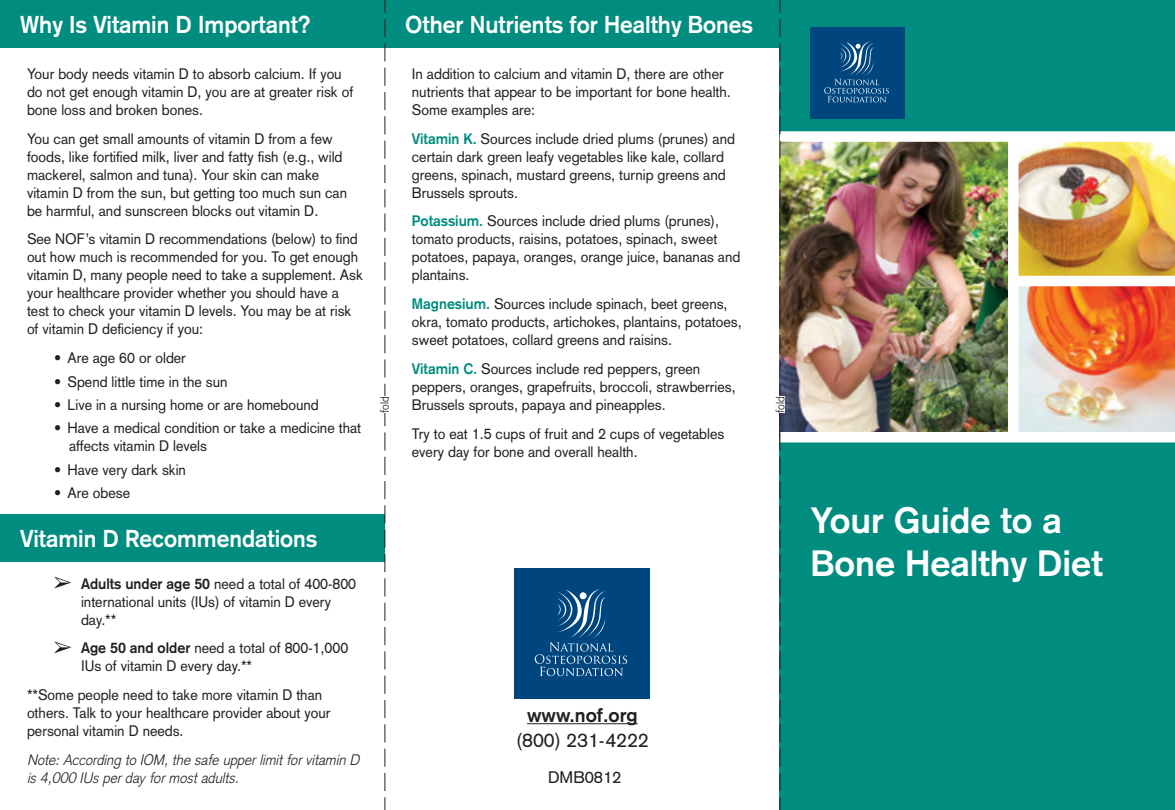
<style>
.page{position:relative;width:1175px;height:810px;background:#fff}
.page>*{position:absolute;margin:0;border:0;box-sizing:border-box;transform-origin:0 0}
.t1{font:700 36px/43.2px "Akzidenz Grotesk";color:#fff}
.subhead{font:700 24px "Akzidenz Grotesk";color:#fff;scale:.95 1}
.t2{font:19.5px/25.2px "Akzidenz Grotesk";color:#231f20;text-align:center}
.t3{font:16.5px "Akzidenz Grotesk";color:#231f20}
.t4{font:15px/18px "Akzidenz Grotesk";color:#231f20;scale:.95 1}
.t5{font:italic 300 15px/18px "Akzidenz Grotesk";color:#231f20;scale:.95 1}
.t6{font:300 12px "Akzidenz Grotesk";color:#231f20;scale:.95 1}
.s1{font-weight:700}
.s2{font-weight:700;color:#008c7f}
</style>
<div class="page">
<div style="left:780px;top:0;width:394px;height:810px;background:#008c7f"></div>
<img style="left:1018px;top:286px;width:156px;height:146px">
<img style="left:1018px;top:142px;width:156px;height:134px">
<img style="left:780px;top:142px;width:228px;height:290px">
<div style="left:780px;top:131px;width:394px;height:11px;background:#fff"></div>
<div style="left:1013px;top:276px;width:161px;height:10px;background:#fff"></div>
<div style="left:780px;top:432px;width:394px;height:10px;background:#fff"></div>
<div style="left:1008px;top:136px;width:10px;height:301px;background:#fff"></div>
<hr style="left:527px;top:723px;width:110px;height:1px;background:#231f20">
<div style="left:0;top:0;width:780px;height:47px;background:#008c7f"></div>
<svg style="left:54px;top:577px;width:17px;height:12px"></svg>
<svg style="left:54px;top:641px;width:17px;height:12px"></svg>
<div style="left:0;top:514px;width:385px;height:47px;background:#008c7f"></div>
<div style="left:810px;top:27px;width:94px;height:91px;background:#00467e"></div>
<svg style="left:824px;top:41px;width:65px;height:61px"></svg>
<div style="left:515px;top:568px;width:135px;height:131px;background:#00467e"></div>
<svg style="left:535px;top:589px;width:92px;height:87px"></svg>
<div style="left:580px;top:592px;width:6px;height:7px;background:#fff;border-radius:50%"></div>
<svg style="left:384px;top:0;width:1px;height:810px"></svg>
<svg style="left:779px;top:0;width:1px;height:810px"></svg>
<div style="left:380px;top:397px;width:9px;height:16px;background:#fff"></div>
<div style="left:775px;top:397px;width:9px;height:16px;background:#fff"></div>
<p class="subhead" style="left:20px;top:10px;width:307px">Why Is Vitamin D Important?</p>
<p class="subhead" style="left:405px;top:10px;width:368px">Other Nutrients for Healthy Bones</p>
<p class="t4" style="left:27px;top:65px;width:345px">Your body needs vitamin D to absorb calcium. If you do not get enough vitamin D, you are at greater risk of bone loss and broken bones.</p>
<p class="t4" style="left:27px;top:129px;width:338px">You can get small amounts of vitamin D from a few foods, like fortified milk, liver and fatty fish (e.g., wild mackerel, salmon and tuna). Your skin can make vitamin D from the sun, but getting too much sun can be harmful, and sunscreen blocks out vitamin D.</p>
<p class="t4" style="left:27px;top:230px;width:355px">See NOF’s vitamin D recommendations (below) to find out how much is recommended for you. To get enough vitamin D, many people need to take a supplement. Ask your healthcare provider whether you should have a test to check your vitamin D levels. You may be at risk of vitamin D deficiency if you:</p>
<p class="t4" style="left:54px;top:349px;width:140px">• Are age 60 or older</p>
<p class="t4" style="left:54px;top:372px;width:184px">• Spend little time in the sun</p>
<p class="t4" style="left:54px;top:396px;width:280px">• Live in a nursing home or are homebound</p>
<p class="t4" style="left:69px;top:419px;width:309px;text-indent:-15px">• Have a medical condition or take a medicine that affects vitamin D levels</p>
<p class="t4" style="left:54px;top:461px;width:140px">• Have very dark skin</p>
<p class="t4" style="left:54px;top:484px;width:82px">• Are obese</p>
<p class="subhead" style="left:20px;top:524px;width:314px">Vitamin D Recommendations</p>
<p class="t4" style="left:81px;top:574px;width:291px"><span class="s1">Adults under age 50</span> need a total of 400-800 international units (IUs) of vitamin D every day.**</p>
<p class="t4" style="left:81px;top:639px;width:283px"><span class="s1">Age 50 and older</span> need a total of 800-1,000<br>IUs of vitamin D every day.**</p>
<p class="t4" style="left:27px;top:686px;width:321px">**Some people need to take more vitamin D than others. Talk to your healthcare provider about your personal vitamin D needs.</p>
<p class="t5" style="left:27px;top:751px;width:355px">Note:According to IOM,the safe upperlimitforvitamin D is4,000 IUsperday formostadults.</p>
<p class="t4" style="left:412px;top:65px;width:337px">In addition to calcium and vitamin D, there are other nutrients that appear to be important for bone health.<br>Some examples are:</p>
<p class="t4" style="left:412px;top:129px;width:341px"><span class="s2">Vitamin K.</span> Sources include dried plums (prunes) and certain dark green leafy vegetables like kale, collard greens, spinach, mustard greens, turnip greens and Brussels sprouts.</p>
<p class="t4" style="left:412px;top:212px;width:347px"><span class="s2">Potassium.</span> Sources include dried plums (prunes), tomato products, raisins, potatoes, spinach, sweet potatoes, papaya, oranges, orange juice, bananas and plantains.</p>
<p class="t4" style="left:412px;top:295px;width:348px"><span class="s2">Magnesium.</span> Sources include spinach, beet greens, okra, tomato products, artichokes, plantains, potatoes, sweet potatoes, collard greens and raisins.</p>
<p class="t4" style="left:412px;top:360px;width:342px"><span class="s2">Vitamin C.</span> Sources include red peppers, green peppers, oranges, grapefruits, broccoli, strawberries,<br>Brussels sprouts, papaya and pineapples.</p>
<p class="t4" style="left:412px;top:425px;width:330px">Try to eat 1.5 cups of fruit and 2 cups of vegetables every day for bone and overall health.</p>
<p class="t6" style="left:377px;top:413px;width:19px;rotate:-90deg">fold</p>
<p class="t6" style="left:773px;top:413px;width:19px;rotate:-90deg">fold</p>
<p class="t2" style="left:516px;top:702px;width:134px"><span class="s1">www.nof.org </span>(800) 231-4222</p>
<p class="t3" style="left:548px;top:768px;width:75px">DMB0812</p>
<p class="t1" style="left:810px;top:498px;width:294px">Your Guide to a<br>Bone Healthy Diet</p>
</div>
